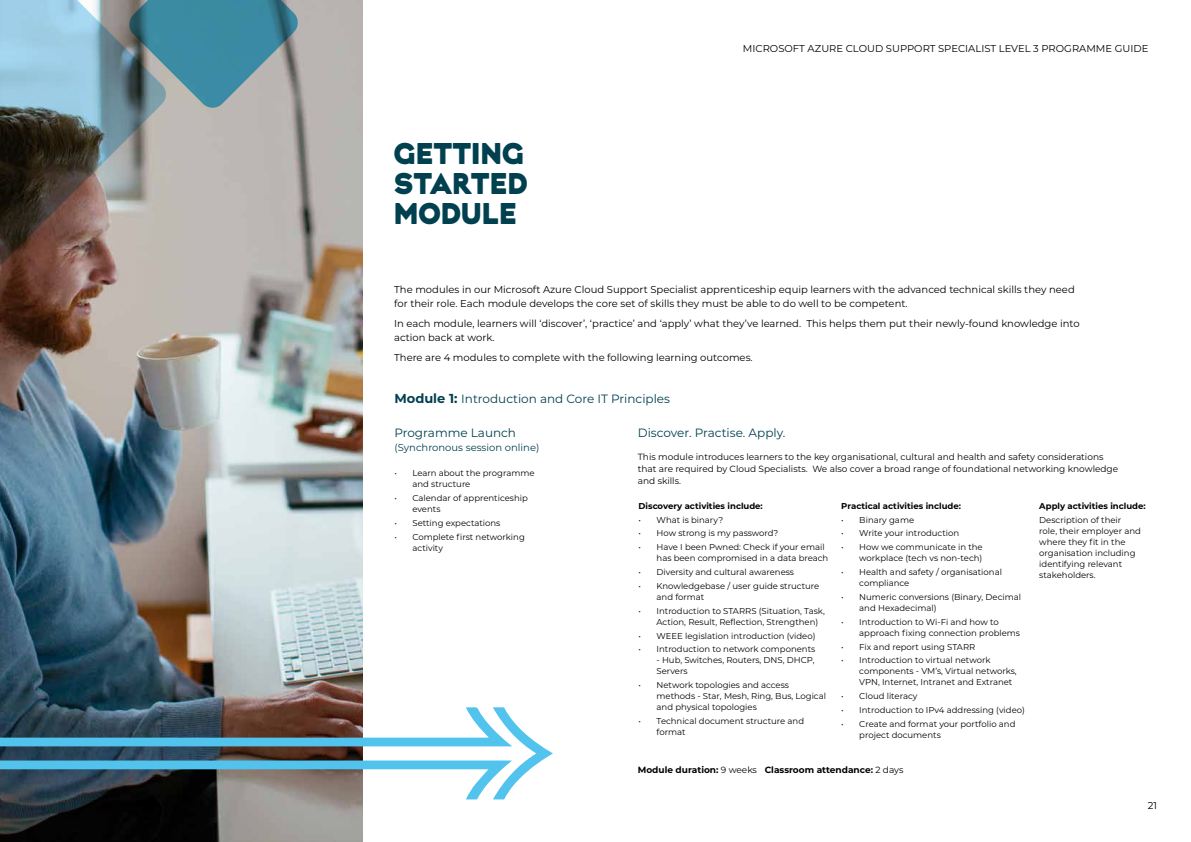
<style>
.page{position:relative;width:1191px;height:842px;background:#fff}
.page>*{position:absolute;margin:0;border:0;box-sizing:border-box;transform-origin:0 0}
.t1{font:30px/29.8px "Krana Fat B";letter-spacing:.02em;color:#00404f}
.t2{font:12px "Montserrat";color:#00404f}
.t3{font:10px/14px "Montserrat";color:#000}
.t4{font:10px "Montserrat";color:#00404f}
.t5{font:9px/12px "Montserrat";color:#000}
.t6{font:700 9px "Montserrat";color:#000}
.t7{font:8.5px/11px "Montserrat";color:#000}
.t8{font:700 8.5px "Montserrat";color:#000}
.s1{font-weight:700;font-size:13px}
.s2{font-weight:400}
</style>
<div class="page">
<img style="left:0;top:0;width:363px;height:842px">
<img style="left:0;top:0;width:167px;height:299px">
<svg style="left:0;top:707px;width:553px;height:92px"></svg>
<svg style="left:128px;top:0;width:171px;height:109px"></svg>
<h1 class="t1" style="left:394px;top:139px;width:135px">GETTING<br>STARTED<br>MODULE</h1>
<p class="t3" style="left:743px;top:41px;width:407px">MICROSOFT AZURE CLOUD SUPPORT SPECIALIST LEVEL 3 PROGRAMME GUIDE</p>
<p class="t3" style="left:394px;top:282px;width:682px">The modules in our Microsoft Azure Cloud Support Specialist apprenticeship equip learners with the advanced technical skills they need for their role. Each module develops the core set of skills they must be able to do well to be competent.</p>
<p class="t3" style="left:394px;top:316px;width:687px">In each module, learners will ‘discover’, ‘practice’ and ‘apply’ what they’ve learned. This helps them put their newly-found knowledge into action back at work.</p>
<p class="t3" style="left:394px;top:350px;width:360px">There are 4 modules to complete with the following learning outcomes.</p>
<h2 class="t2" style="left:394px;top:391px;width:277px"><span class="s1">Module 1:</span> Introduction and Core IT Principles</h2>
<h2 class="t2" style="left:394px;top:424px;width:123px">Programme Launch</h2>
<p class="t4" style="left:394px;top:441px;width:146px">(Synchronous session online)</p>
<p class="t7" style="left:412px;top:467px;width:124px;text-indent:-18px">• Learn about the programme and structure</p>
<p class="t7" style="left:412px;top:492px;width:117px;text-indent:-18px">• Calendar of apprenticeship events</p>
<p class="t7" style="left:394px;top:517px;width:107px">• Setting expectations</p>
<p class="t7" style="left:412px;top:531px;width:114px;text-indent:-18px">• Complete first networking activity</p>
<h2 class="t2" style="left:638px;top:424px;width:149px">Discover. Practise. Apply.</h2>
<p class="t5" style="left:638px;top:451px;width:482px">This module introduces learners to the key organisational, cultural and health and safety considerations that are required by Cloud Specialists. We also cover a broad range of foundational networking knowledge and skills.</p>
<p class="t8" style="left:638px;top:499px;width:126px">Discovery activities include:</p>
<p class="t7" style="left:638px;top:514px;width:86px">• What is binary?</p>
<p class="t7" style="left:638px;top:527px;width:141px">• How strong is my password?</p>
<p class="t7" style="left:656px;top:541px;width:173px;text-indent:-18px">• Have I been Pwned: Check if your email has been compromised in a data breach</p>
<p class="t7" style="left:638px;top:566px;width:157px">• Diversity and cultural awareness</p>
<p class="t7" style="left:656px;top:580px;width:164px;text-indent:-18px">• Knowledgebase / user guide structure and format</p>
<p class="t7" style="left:656px;top:605px;width:170px;text-indent:-18px">• Introduction to STARRS (Situation, Task,<br>Action, Result, Reflection, Strengthen)</p>
<p class="t7" style="left:638px;top:630px;width:178px">• WEEE legislation introduction (video)</p>
<p class="t7" style="left:638px;top:643px;width:178px">• Introduction to network components</p>
<p class="t7" style="left:656px;top:654px;width:160px">- Hub, Switches, Routers, DNS, DHCP,<br>Servers</p>
<p class="t7" style="left:656px;top:679px;width:171px;text-indent:-18px">• Network topologies and access methods - Star, Mesh, Ring, Bus, Logical and physical topologies</p>
<p class="t7" style="left:656px;top:715px;width:149px;text-indent:-18px">• Technical document structure and format</p>
<p class="t8" style="left:841px;top:499px;width:121px">Practical activities include:</p>
<p class="t7" style="left:841px;top:514px;width:74px">• Binary game</p>
<p class="t7" style="left:841px;top:527px;width:119px">• Write your introduction</p>
<p class="t7" style="left:841px;top:541px;width:143px;text-align:right">• How we communicate in the workplace (tech vs non-tech)</p>
<p class="t7" style="left:859px;top:566px;width:144px;text-indent:-18px">• Health and safety / organisational compliance</p>
<p class="t7" style="left:859px;top:591px;width:163px;text-indent:-18px">• Numeric conversions (Binary, Decimal and Hexadecimal)</p>
<p class="t7" style="left:859px;top:616px;width:162px;text-indent:-18px">• Introduction to Wi-Fi and how to approach fixing connection problems</p>
<p class="t7" style="left:841px;top:641px;width:135px">• Fix and report using STARR</p>
<p class="t7" style="left:859px;top:655px;width:159px;text-indent:-18px">• Introduction to virtual network components - VM’s, Virtual networks,<br>VPN, Internet, Intranet and Extranet</p>
<p class="t7" style="left:841px;top:690px;width:78px">• Cloud literacy</p>
<p class="t7" style="left:841px;top:704px;width:185px">• Introduction to IPv4 addressing (video)</p>
<p class="t7" style="left:859px;top:718px;width:158px;text-indent:-18px">• Create and format your portfolio and project documents</p>
<p class="t6" style="left:638px;top:763px;width:267px">Module duration: <span class="s2">9 weeks</span> Classroom attendance: <span class="s2">2 days</span></p>
<p class="t8" style="left:1039px;top:500px;width:108px">Apply activities include:</p>
<p class="t7" style="left:1039px;top:514px;width:103px">Description of their role, their employer and where they fit in the organisation including identifying relevant stakeholders.</p>
<p class="t3" style="left:1147px;top:798px;width:11px">21</p>
</div>
